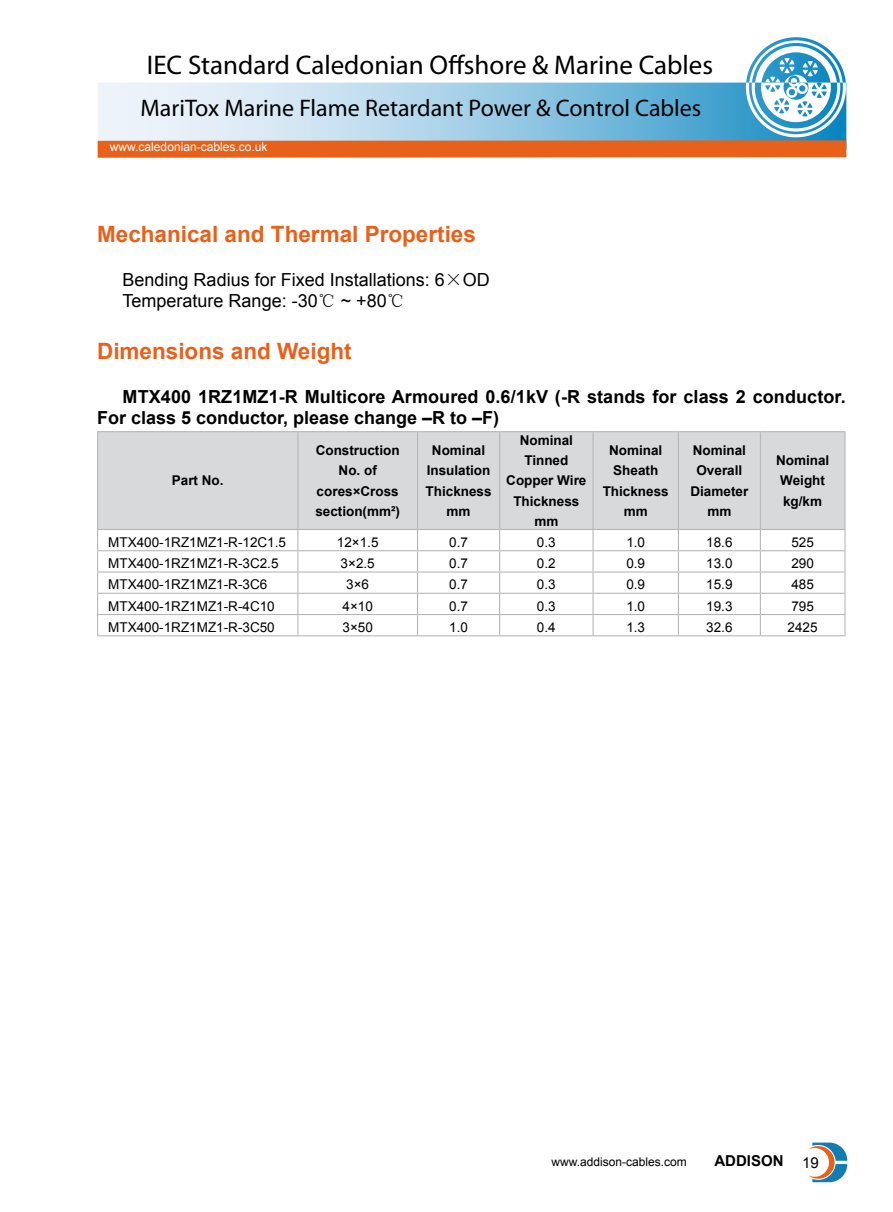
<style>
.page{position:relative;width:893px;height:1212px;background:#fff}
.page>*{position:absolute;margin:0;border:0;box-sizing:border-box;transform-origin:0 0}
.t1{font:27px "Myriad Pro";color:#000}
.t2{font:24px "Myriad Pro";color:#000}
.t3{font:700 22.5px "Arial";color:#e9601a}
.t4{font:700 18px/21.6px "Arial";letter-spacing:.005em;color:#000}
.t5{font:18px/21.6px "Arial";color:#000}
.t6{font:700 15px "Arial";color:#000}
.t7{font:13.5px "Arial";color:#000}
.t8{font:700 13.5px/20.2px "Arial";color:#000;text-align:center}
.t9{font:12px "Arial";color:#fff}
.t10{font:12px "Arial";color:#000}
.s1{font-family:"Sim Sun"}
.s2{font-weight:400}
</style>
<div class="page">
<svg style="left:98px;top:37px;width:748px;height:100px"></svg>
<svg style="left:809px;top:1142px;width:38px;height:40px"></svg>
<div style="left:98px;top:140px;width:748px;height:18px;background:#e8611a"></div>
<div style="left:98px;top:432px;width:746px;height:97px;background:#d8d9db"></div>
<hr style="left:297px;top:432px;width:1px;height:97px;background:#b5b5b6">
<hr style="left:417px;top:432px;width:1px;height:97px;background:#b5b5b6">
<hr style="left:499px;top:432px;width:1px;height:97px;background:#b5b5b6">
<hr style="left:592px;top:432px;width:2px;height:97px;background:#b5b5b6">
<hr style="left:678px;top:432px;width:1px;height:97px;background:#b5b5b6">
<hr style="left:760px;top:432px;width:1px;height:97px;background:#b5b5b6">
<hr style="left:592px;top:530px;width:2px;height:20px;background:#b5b5b6">
<hr style="left:97px;top:550px;width:201px;height:1px;background:#b5b5b6">
<hr style="left:298px;top:550px;width:120px;height:1px;background:#b5b5b6">
<hr style="left:418px;top:550px;width:82px;height:1px;background:#b5b5b6">
<hr style="left:500px;top:550px;width:93px;height:1px;background:#b5b5b6">
<hr style="left:593px;top:550px;width:85px;height:1px;background:#b5b5b6">
<hr style="left:592px;top:551px;width:2px;height:20px;background:#b5b5b6">
<hr style="left:678px;top:550px;width:82px;height:1px;background:#b5b5b6">
<hr style="left:760px;top:550px;width:85px;height:1px;background:#b5b5b6">
<hr style="left:97px;top:571px;width:201px;height:1px;background:#b5b5b6">
<hr style="left:298px;top:571px;width:120px;height:1px;background:#b5b5b6">
<hr style="left:418px;top:571px;width:82px;height:1px;background:#b5b5b6">
<hr style="left:500px;top:571px;width:93px;height:1px;background:#b5b5b6">
<hr style="left:593px;top:571px;width:85px;height:1px;background:#b5b5b6">
<hr style="left:592px;top:572px;width:2px;height:21px;background:#b5b5b6">
<hr style="left:678px;top:571px;width:82px;height:1px;background:#b5b5b6">
<hr style="left:760px;top:571px;width:85px;height:1px;background:#b5b5b6">
<hr style="left:97px;top:593px;width:201px;height:1px;background:#b5b5b6">
<hr style="left:298px;top:593px;width:120px;height:1px;background:#b5b5b6">
<hr style="left:418px;top:593px;width:82px;height:1px;background:#b5b5b6">
<hr style="left:500px;top:593px;width:93px;height:1px;background:#b5b5b6">
<hr style="left:593px;top:593px;width:85px;height:1px;background:#b5b5b6">
<hr style="left:592px;top:594px;width:2px;height:20px;background:#b5b5b6">
<hr style="left:678px;top:593px;width:82px;height:1px;background:#b5b5b6">
<hr style="left:760px;top:593px;width:85px;height:1px;background:#b5b5b6">
<hr style="left:97px;top:614px;width:201px;height:1px;background:#b5b5b6">
<hr style="left:298px;top:614px;width:120px;height:1px;background:#b5b5b6">
<hr style="left:418px;top:614px;width:82px;height:1px;background:#b5b5b6">
<svg style="left:417px;top:530px;width:1px;height:105px"></svg>
<hr style="left:500px;top:614px;width:93px;height:1px;background:#b5b5b6">
<svg style="left:499px;top:530px;width:1px;height:105px"></svg>
<hr style="left:593px;top:614px;width:85px;height:1px;background:#b5b5b6">
<hr style="left:592px;top:615px;width:2px;height:20px;background:#b5b5b6">
<hr style="left:678px;top:614px;width:82px;height:1px;background:#b5b5b6">
<svg style="left:678px;top:530px;width:1px;height:105px"></svg>
<hr style="left:760px;top:614px;width:85px;height:1px;background:#b5b5b6">
<svg style="left:760px;top:530px;width:1px;height:105px"></svg>
<hr style="left:97px;top:635px;width:201px;height:1px;background:#b5b5b6">
<hr style="left:298px;top:635px;width:120px;height:1px;background:#b5b5b6">
<hr style="left:418px;top:635px;width:82px;height:1px;background:#b5b5b6">
<hr style="left:500px;top:635px;width:93px;height:1px;background:#b5b5b6">
<hr style="left:593px;top:635px;width:85px;height:1px;background:#b5b5b6">
<hr style="left:678px;top:635px;width:82px;height:1px;background:#b5b5b6">
<hr style="left:760px;top:635px;width:85px;height:1px;background:#b5b5b6">
<svg style="left:844px;top:530px;width:1px;height:105px"></svg>
<hr style="left:97px;top:431px;width:201px;height:1px;background:#b5b5b6">
<hr style="left:97px;top:432px;width:1px;height:97px;background:#b5b5b6">
<hr style="left:298px;top:431px;width:120px;height:1px;background:#b5b5b6">
<hr style="left:418px;top:431px;width:82px;height:1px;background:#b5b5b6">
<hr style="left:500px;top:431px;width:93px;height:1px;background:#b5b5b6">
<hr style="left:593px;top:431px;width:85px;height:1px;background:#b5b5b6">
<hr style="left:678px;top:431px;width:82px;height:1px;background:#b5b5b6">
<hr style="left:760px;top:431px;width:85px;height:1px;background:#b5b5b6">
<hr style="left:844px;top:432px;width:1px;height:97px;background:#b5b5b6">
<hr style="left:298px;top:529px;width:120px;height:1px;background:#b5b5b6">
<hr style="left:418px;top:529px;width:82px;height:1px;background:#b5b5b6">
<hr style="left:500px;top:529px;width:93px;height:1px;background:#b5b5b6">
<hr style="left:593px;top:529px;width:85px;height:1px;background:#b5b5b6">
<hr style="left:678px;top:529px;width:82px;height:1px;background:#b5b5b6">
<hr style="left:760px;top:529px;width:85px;height:1px;background:#b5b5b6">
<hr style="left:97px;top:529px;width:201px;height:1px;background:#b5b5b6">
<svg style="left:97px;top:530px;width:1px;height:105px"></svg>
<svg style="left:297px;top:530px;width:1px;height:105px"></svg>
<h1 class="t1" style="left:147px;top:48px;width:568px">IEC Standard Caledonian Offshore &amp; Marine Cables</h1>
<h2 class="t2" style="left:141px;top:93px;width:562px">MariTox Marine Flame Retardant Power &amp; Control Cables</h2>
<p class="t9" style="left:110px;top:139px;width:159px">www.caledonian-cables.co.uk</p>
<h3 class="t3" style="left:97px;top:219px;width:380px">Mechanical and Thermal Properties</h3>
<h3 class="t5" style="left:123px;top:269px;width:369px">Bending Radius for Fixed Installations: 6<span class="s1">×</span>OD<br>Temperature Range: -30<span class="s1">℃</span> ~ +80<span class="s1">℃</span></h3>
<h3 class="t3" style="left:97px;top:336px;width:256px">Dimensions and Weight</h3>
<h3 class="t4" style="left:97px;top:386px;width:750px;text-indent:26px">MTX400 1RZ1MZ1-R Multicore Armoured 0.6/1kV (-R stands for class 2 conductor.<br>For class 5 conductor, please change –R to –F)</h3>
<p class="t8" style="left:172px;top:471px;width:53px">Part No.</p>
<p class="t8" style="left:315px;top:441px;width:86px">Construction<br>No. of cores×Cross section(mm²)</p>
<p class="t8" style="left:426px;top:441px;width:68px">Nominal<br>Insulation<br>Thickness mm</p>
<p class="t8" style="left:506px;top:430px;width:82px">Nominal<br>Tinned<br>Copper Wire<br>Thickness mm</p>
<p class="t8" style="left:603px;top:441px;width:68px">Nominal<br>Sheath<br>Thickness mm</p>
<p class="t8" style="left:690px;top:441px;width:59px">Nominal<br>Overall<br>Diameter mm</p>
<p class="t8" style="left:776px;top:451px;width:55px">Nominal<br>Weight kg/km</p>
<p class="t7" style="left:108px;top:533px;width:179px">MTX400-1RZ1MZ1-R-12C1.5</p>
<p class="t7" style="left:337px;top:533px;width:43px">12×1.5</p>
<p class="t7" style="left:449px;top:533px;width:20px">0.7</p>
<p class="t7" style="left:537px;top:533px;width:20px">0.3</p>
<p class="t7" style="left:626px;top:533px;width:20px">1.0</p>
<p class="t7" style="left:706px;top:533px;width:28px">18.6</p>
<p class="t7" style="left:791px;top:533px;width:24px">525</p>
<p class="t7" style="left:108px;top:554px;width:172px">MTX400-1RZ1MZ1-R-3C2.5</p>
<p class="t7" style="left:341px;top:554px;width:36px">3×2.5</p>
<p class="t7" style="left:449px;top:554px;width:20px">0.7</p>
<p class="t7" style="left:537px;top:554px;width:20px">0.2</p>
<p class="t7" style="left:626px;top:554px;width:20px">0.9</p>
<p class="t7" style="left:706px;top:554px;width:28px">13.0</p>
<p class="t7" style="left:791px;top:554px;width:24px">290</p>
<p class="t7" style="left:108px;top:576px;width:161px">MTX400-1RZ1MZ1-R-3C6</p>
<p class="t7" style="left:346px;top:576px;width:24px">3×6</p>
<p class="t7" style="left:449px;top:576px;width:20px">0.7</p>
<p class="t7" style="left:537px;top:576px;width:20px">0.3</p>
<p class="t7" style="left:626px;top:576px;width:20px">0.9</p>
<p class="t7" style="left:706px;top:576px;width:28px">15.9</p>
<p class="t7" style="left:791px;top:576px;width:24px">485</p>
<p class="t7" style="left:108px;top:597px;width:168px">MTX400-1RZ1MZ1-R-4C10</p>
<p class="t7" style="left:342px;top:597px;width:32px">4×10</p>
<p class="t7" style="left:449px;top:597px;width:20px">0.7</p>
<p class="t7" style="left:537px;top:597px;width:20px">0.3</p>
<p class="t7" style="left:626px;top:597px;width:20px">1.0</p>
<p class="t7" style="left:706px;top:597px;width:28px">19.3</p>
<p class="t7" style="left:791px;top:597px;width:24px">795</p>
<p class="t7" style="left:108px;top:618px;width:168px">MTX400-1RZ1MZ1-R-3C50</p>
<p class="t7" style="left:342px;top:618px;width:32px">3×50</p>
<p class="t7" style="left:449px;top:618px;width:20px">1.0</p>
<p class="t7" style="left:537px;top:618px;width:20px">0.4</p>
<p class="t7" style="left:626px;top:618px;width:20px">1.3</p>
<p class="t7" style="left:706px;top:618px;width:28px">32.6</p>
<p class="t7" style="left:788px;top:618px;width:32px">2425</p>
<p class="t10" style="left:551px;top:1154px;width:137px">www.addison-cables.com</p>
<p class="t6" style="left:714px;top:1151px;width:106px">ADDISON <span class="s2">19</span></p>
</div>
